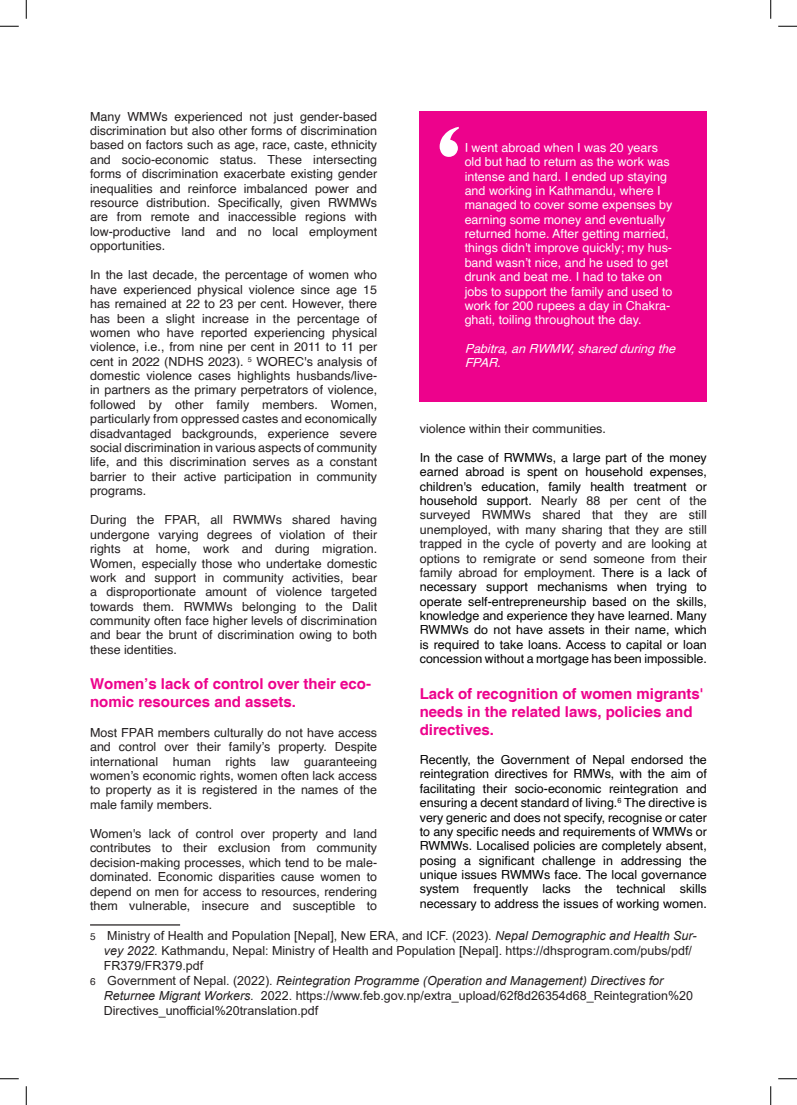
<style>
.page{position:relative;width:797px;height:1105px;background:#fff}
.page>*{position:absolute;margin:0;border:0;box-sizing:border-box;transform-origin:0 0}
.Heading_2{font:700 15px/18px "Helvetica";color:#ed028c}
.t1{font:12.5px/14.4px "Helvetica";color:#231f20;text-align:justify}
.t2{font:12.5px/14.4px "Helvetica";color:#000;text-align:justify}
.footnote_revised{font:12.5px/15px "Arial";color:#231f20}
.t3{font:12.5px/14.4px "Helvetica";color:#fff}
.t4{font:italic 12.5px/14.4px "Helvetica";color:#fff}
.s1{font-family:"Helvetica";font-size:10px}
.s2{font-style:italic}
.s3{color:#231f20}
</style>
<div class="page">
<hr style="left:90px;top:924px;width:90px;height:1px;background:#231f20">
<div style="left:420px;top:111px;width:287px;height:291px;background:#ed028c"></div>
<svg style="left:439px;top:127px;width:20px;height:30px"></svg>
<svg style="left:0;top:25px;width:19px;height:2px"></svg>
<svg style="left:778px;top:25px;width:19px;height:2px"></svg>
<svg style="left:0;top:1078px;width:19px;height:1px"></svg>
<svg style="left:778px;top:1078px;width:19px;height:1px"></svg>
<svg style="left:25px;top:0;width:2px;height:19px"></svg>
<svg style="left:25px;top:1086px;width:2px;height:19px"></svg>
<svg style="left:770px;top:0;width:1px;height:19px"></svg>
<svg style="left:770px;top:1086px;width:1px;height:19px"></svg>
<p class="t1" style="left:90px;top:109px;width:289px">Many WMWs experienced not just gender-based discrimination but also other forms of discrimination based on factors such as age, race, caste, ethnicity and socio-economic status. These intersecting forms of discrimination exacerbate existing gender inequalities and reinforce imbalanced power and resource distribution. Specifically, given RWMWs are from remote and inaccessible regions with low-productive land and no local employment opportunities.</p>
<p class="t1" style="left:90px;top:268px;width:289px">In the last decade, the percentage of women who have experienced physical violence since age 15 has remained at 22 to 23 per cent. However, there has been a slight increase in the percentage of women who have reported experiencing physical violence, i.e., from nine per cent in 2011 to 11 per cent in 2022 (NDHS 2023). <sup>5</sup> WOREC's analysis of domestic violence cases highlights husbands/live&shy;in partners as the primary perpetrators of violence, followed by other family members. Women, particularly from oppressed castes and economically disadvantaged backgrounds, experience severe social discrimination in various aspects of community life, and this discrimination serves as a constant barrier to their active participation in community programs.</p>
<p class="t1" style="left:90px;top:513px;width:289px">During the FPAR, all RWMWs shared having undergone varying degrees of violation of their rights at home, work and during migration.<br>Women, especially those who undertake domestic work and support in community activities, bear a disproportionate amount of violence targeted towards them. RWMWs belonging to the Dalit community often face higher levels of discrimination and bear the brunt of discrimination owing to both these identities.</p>
<p class="Heading_2" style="left:90px;top:676px;width:282px">Women’s lack of control over their eco&shy;nomic resources and assets.</p>
<p class="t1" style="left:90px;top:725px;width:288px">Most FPAR members culturally do not have access and control over their family’s property. Despite international human rights law guaranteeing women’s economic rights, women often lack access to property as it is registered in the names of the male family members.</p>
<p class="t1" style="left:90px;top:827px;width:289px">Women's lack of control over property and land contributes to their exclusion from community decision-making processes, which tend to be male&shy;dominated. Economic disparities cause women to depend on men for access to resources, rendering them vulnerable, insecure and susceptible to</p>
<p class="footnote_revised" style="left:104px;top:928px;width:594px;text-indent:-14px"><span class="s1">5</span> Ministry of Health and Population [Nepal], New ERA, and ICF. (2023). <span class="s2">Nepal Demographic and Health Sur&shy;vey 2022.</span> Kathmandu, Nepal: Ministry of Health and Population [Nepal]. https://dhsprogram.com/pubs/pdf/<br>FR379/FR379.pdf</p>
<p class="footnote_revised" style="left:104px;top:973px;width:590px;text-indent:-14px"><span class="s1">6</span> Government of Nepal. (2022). <span class="s2">Reintegration Programme (Operation and Management) Directives for<br>Returnee Migrant Workers.</span> 2022. https://www.feb.gov.np/extra_upload/62f8d26354d68_Reintegration%20<br>Directives_unofficial%20translation.pdf</p>
<p class="t3" style="left:464px;top:141px;width:209px">I went abroad when I was 20 years old but had to return as the work was intense and hard. I ended up staying and working in Kathmandu, where I managed to cover some expenses by earning some money and eventually returned home. After getting married, things didn't improve quickly; my hus&shy;band wasn’t nice, and he used to get drunk and beat me. I had to take on jobs to support the family and used to work for 200 rupees a day in Chakra&shy;ghati, toiling throughout the day.</p>
<p class="t4" style="left:464px;top:342px;width:217px">Pabitra,anRWMW,sharedduringthe<br>FPAR.</p>
<p class="t1" style="left:420px;top:421px;width:188px">violence within their communities.</p>
<p class="t2" style="left:420px;top:451px;width:289px">In the case of RWMWs, a large part of the money earned abroad is spent on household expenses, children's education, family health treatment or household support. <span class="s3">Nearly 88 per cent of the surveyed RWMWs shared that they are still unemployed, with many sharing that they are still trapped in the cycle of poverty and are looking at options to remigrate or send someone from their family abroad for employment.</span> There is a lack of necessary support mechanisms when trying to operate self-entrepreneurship based on the skills, knowledge and experience they have learned. Many RWMWs do not have assets in their name, which is required to take loans. Access to capital or loan concession without a mortgage has been impossible.</p>
<p class="Heading_2" style="left:420px;top:685px;width:285px">Lack of recognition of women migrants' needs in the related laws, policies and directives.</p>
<p class="t2" style="left:420px;top:753px;width:289px">Recently, the Government of Nepal endorsed the reintegration directives for RMWs, with the aim of facilitating their socio-economic reintegration and ensuring a decent standard of living.<sup>6</sup> The directive is very generic and does not specify, recognise or cater to any specific needs and requirements of WMWs or RWMWs. Localised policies are completely absent, posing a significant challenge in addressing the unique issues RWMWs face. The local governance system frequently lacks the technical skills necessary to address the issues of working women.</p>
</div>
